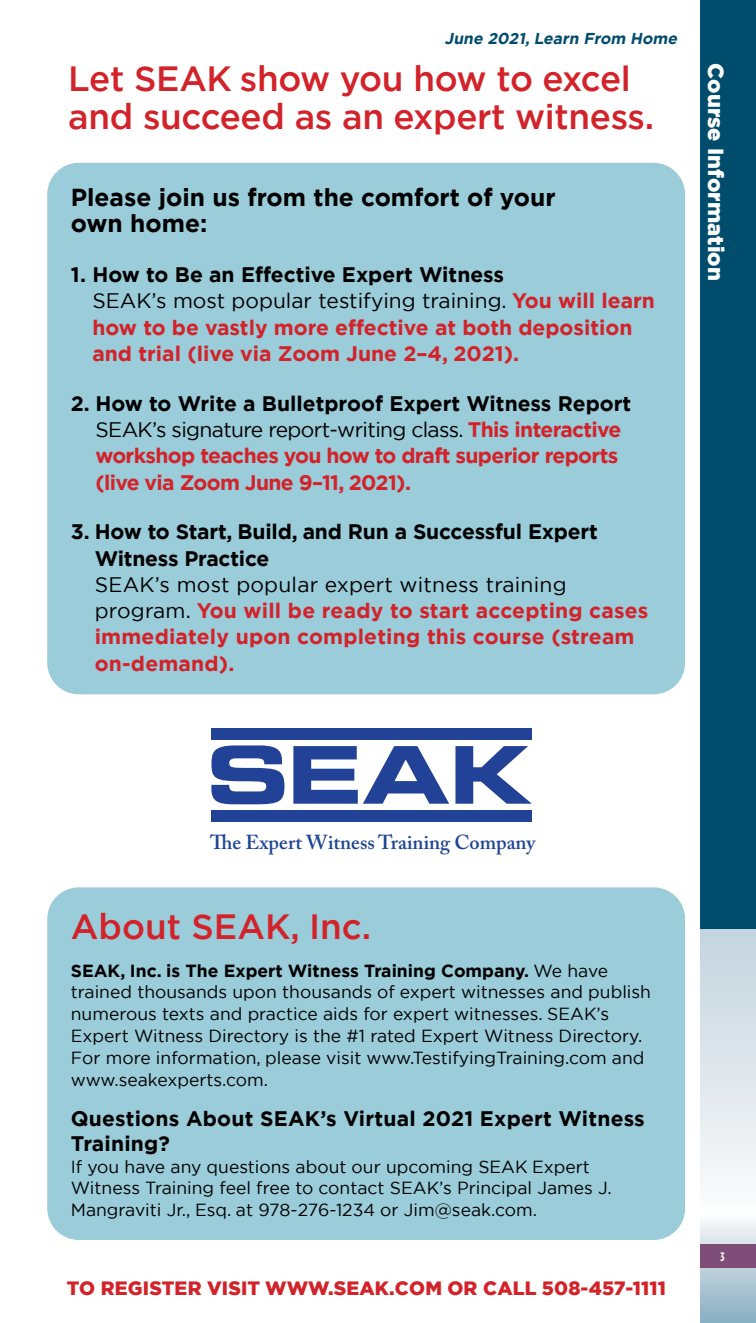
<style>
.page{position:relative;width:756px;height:1323px;background:#fff}
.page>*{position:absolute;margin:0;border:0;box-sizing:border-box;transform-origin:0 0}
.t1{font:500 35px/38.5px "Gotham";letter-spacing:-.01em;color:#d2232a}
.t2{font:700 24.5px/26.2px "Gotham";color:#000}
.t3{font:900 21.88px "Gotham";letter-spacing:.005em;color:#fff}
.t4{font:700 21px/26.2px "Gotham";color:#d2232a}
.t5{font:700 21px/26.2px "Gotham";letter-spacing:-.03em;color:#d2232a}
.t6{font:700 21px/26.2px "Gotham";letter-spacing:-.01em;color:#000}
.t7{font:700 21px/24.5px "Gotham";letter-spacing:.01em;color:#000}
.t8{font:600 20.12px "Adobe Caslon Pro";color:#1f4595}
.t9{font:900 19.25px "Gotham";letter-spacing:.01em;color:#d2232a}
.t10{font:17.5px/21.9px "Gotham";color:#000}
.t11{font:italic 700 15.75px "Gotham";color:#004c6c}
.t12{font:700 12.25px "Gotham Condensed";color:#fff}
.s1{color:#000}
.s2{font-weight:400;color:#000}
.s3{font-weight:700}
</style>
<div class="page">
<div style="left:701px;top:0;width:55px;height:1323px;background:#004c6c"></div>
<svg style="left:701px;top:929px;width:55px;height:394px;background:#d7e2e8"></svg>
<div style="left:701px;top:1244px;width:55px;height:24px;background:#7e4e78"></div>
<div style="left:47px;top:163px;width:638px;height:531px;background:#9accda;border-radius:32px"></div>
<div style="left:47px;top:887px;width:638px;height:353px;background:#9accda;border-radius:32px"></div>
<svg style="left:211px;top:745px;width:73px;height:59px"></svg>
<svg style="left:293px;top:746px;width:156px;height:58px"></svg>
<svg style="left:455px;top:746px;width:77px;height:58px"></svg>
<div style="left:211px;top:728px;width:321px;height:12px;background:#214296"></div>
<div style="left:211px;top:810px;width:320px;height:12px;background:#214296"></div>
<p class="t11" style="left:445px;top:28px;width:238px">June 2021,Learn From Home</p>
<h1 class="t1" style="left:68px;top:59px;width:587px">Let SEAK show you how to excel and succeed as an expert witness.</h1>
<p class="t3" style="left:731px;top:63px;width:219px;rotate:90deg">Course Information</p>
<h2 class="t2" style="left:71px;top:184px;width:486px">Please join us from the comfort of your own home:</h2>
<p class="t4" style="left:92px;top:262px;width:564px;text-indent:-22px"><span class="s1">1. How to Be an Effective Expert Witness<br></span><span class="s2">SEAK’s most popular testifying training.</span> You will learn how to be vastly more effective at both deposition and trial (live via Zoom June 2–4, 2021).</p>
<p class="t5" style="left:95px;top:390px;width:537px;text-indent:-25px"><span class="s1">2. How to Write a Bulletproof Expert Witness Report </span><span class="s2">SEAK’s signature report-writing class.</span> This interactive workshop teaches you how to draft superior reports (live via Zoom June 9–11, 2021).</p>
<p class="t6" style="left:95px;top:519px;width:505px;text-indent:-24px">3. How to Start, Build, and Run a Successful Expert<br>Witness Practice</p>
<p class="t4" style="left:95px;top:571px;width:555px"><span class="s2">SEAK’s most popular expert witness training program.</span> You will be ready to start accepting cases immediately upon completing this course (stream on-demand).</p>
<p class="t8" style="left:210px;top:831px;width:327px">The Expert Witness Training Company</p>
<h1 class="t1" style="left:71px;top:907px;width:302px">About SEAK, Inc.</h1>
<p class="t10" style="left:71px;top:959px;width:582px"><span class="s3">SEAK, Inc. is The Expert Witness Training Company.</span> We have trained thousands upon thousands of expert witnesses and publish numerous texts and practice aids for expert witnesses. SEAK’s Expert Witness Directory is the #1 rated Expert Witness Directory.<br>For more information, please visit www.TestifyingTraining.com and www.seakexperts.com.</p>
<p class="t7" style="left:71px;top:1106px;width:575px">Questions About SEAK’s Virtual 2021 Expert Witness<br>Training?</p>
<p class="t10" style="left:71px;top:1155px;width:542px">If you have any questions about our upcoming SEAK Expert<br>Witness Training feel free to contact SEAK’s Principal James J.<br>Mangraviti Jr., Esq. at 978-276-1234 or Jim@seak.com.</p>
<p class="t9" style="left:67px;top:1275px;width:601px">TO REGISTER VISIT WWW.SEAK.COM OR CALL 508-457-1111</p>
<p class="t12" style="left:720px;top:1250px;width:6px">3</p>
</div>
